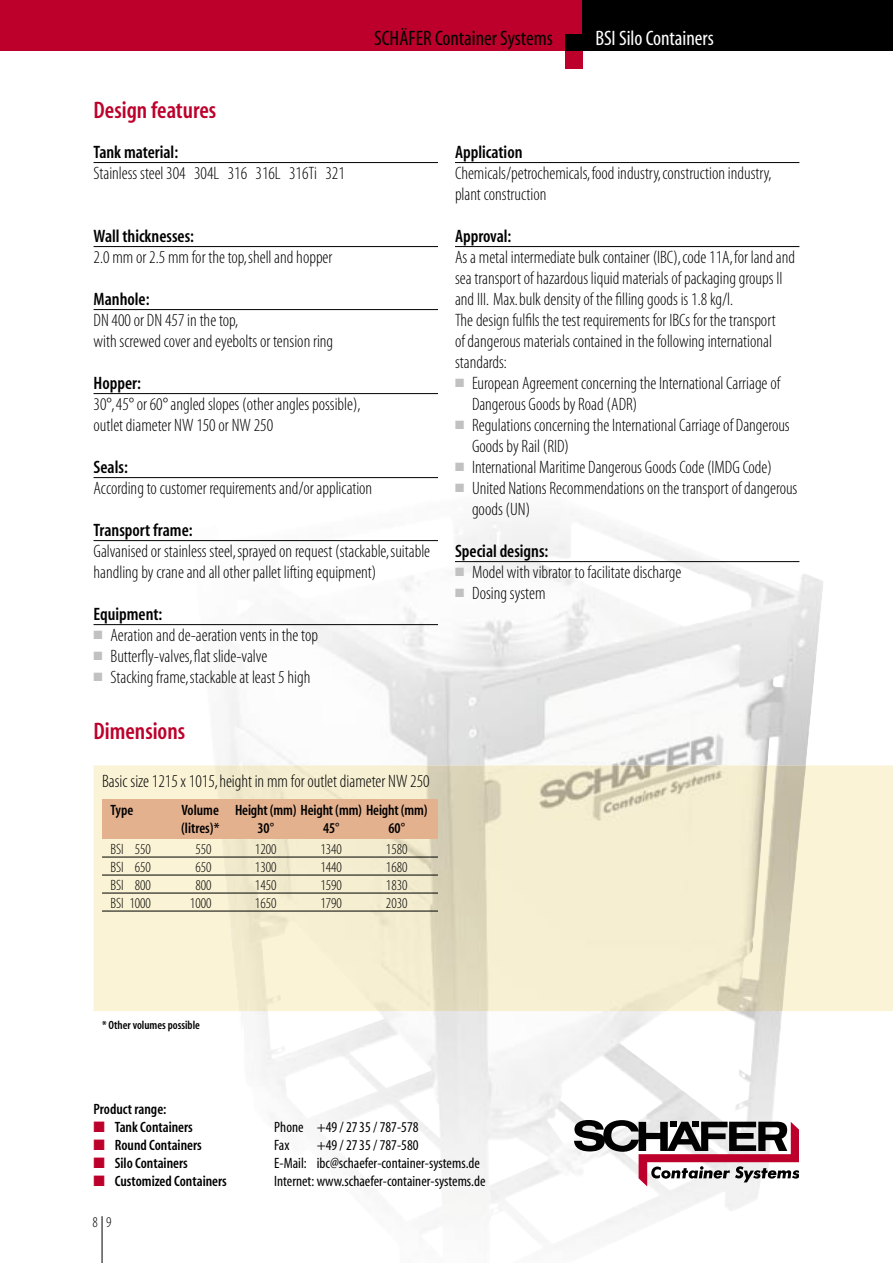
<style>
.page{position:relative;width:893px;height:1263px;background:#fff}
.page>*{position:absolute;margin:0;border:0;box-sizing:border-box;transform-origin:0 0}
.t1{font:24px "Myriad MM 565 300";color:#bd002b}
.t2{font:21px "Myriad MM 400 300";color:#000}
.t3{font:21px "Myriad MM 400 300";color:#fff}
.t4{font:18px/21px "Myriad MM 215 300";color:#000}
.t5{font:18px "Myriad MM 565 300";color:#000}
.t6{font:15px/18px "Myriad MM 565 300";color:#000}
.t7{font:15px/18px "Myriad MM 400 300";color:#000}
.t8{font:15px "Myriad MM 215 300";color:#000}
.t9{font:12px "Myriad MM 565 300";color:#000}
.s1{font-family:"Zapf Dingbits";color:#bd002b}
</style>
<div class="page">
<img style="left:717px;top:1011px;width:53px;height:200px">
<img style="left:770px;top:1011px;width:12px;height:109px">
<img style="left:190px;top:521px;width:369px;height:244px">
<img style="left:559px;top:573px;width:264px;height:192px">
<div style="left:0;top:0;width:583px;height:51px;background:#bd002b"></div>
<div style="left:583px;top:0;width:310px;height:51px;background:#000"></div>
<div style="left:566px;top:34px;width:17px;height:17px;background:#000"></div>
<div style="left:566px;top:51px;width:17px;height:17px;background:#bd002b"></div>
<svg style="left:574px;top:1120px;width:225px;height:66px"></svg>
<div style="left:94px;top:765px;width:799px;height:246px;background:#faf3d5"></div>
<img style="left:214px;top:765px;width:592px;height:246px">
<div style="left:102px;top:799px;width:336px;height:40px;background:#e4b18f"></div>
<hr style="left:102px;top:857px;width:336px;height:1px;background:#000">
<hr style="left:102px;top:875px;width:336px;height:1px;background:#000">
<hr style="left:102px;top:893px;width:336px;height:1px;background:#000">
<hr style="left:102px;top:911px;width:336px;height:1px;background:#000">
<hr style="left:102px;top:1216px;width:1px;height:47px;background:#000">
<hr style="left:94px;top:162px;width:344px;height:1px;background:#000">
<hr style="left:94px;top:246px;width:344px;height:1px;background:#000">
<hr style="left:94px;top:309px;width:344px;height:1px;background:#000">
<hr style="left:94px;top:393px;width:344px;height:1px;background:#000">
<hr style="left:94px;top:477px;width:344px;height:1px;background:#000">
<hr style="left:94px;top:540px;width:344px;height:1px;background:#000">
<hr style="left:94px;top:624px;width:344px;height:1px;background:#000">
<hr style="left:455px;top:162px;width:344px;height:1px;background:#000">
<hr style="left:455px;top:246px;width:344px;height:1px;background:#000">
<hr style="left:455px;top:561px;width:344px;height:1px;background:#000">
<svg style="left:455px;top:567px;width:9px;height:9px"></svg>
<svg style="left:455px;top:588px;width:9px;height:9px"></svg>
<h1 class="t1" style="left:94px;top:99px;width:124px">Design features</h1>
<p class="t2" style="left:374px;top:28px;width:180px">SCHÄFER Container Systems</p>
<p class="t3" style="left:595px;top:28px;width:120px">BSI Silo Containers</p>
<p class="t5" style="left:94px;top:143px;width:86px">Tank material:</p>
<p class="t4" style="left:94px;top:163px;width:253px">Stainless steel 304 304L 316 316L 316Ti 321</p>
<p class="t5" style="left:94px;top:227px;width:102px">Wall thicknesses:</p>
<p class="t4" style="left:94px;top:247px;width:240px">2.0 mm or 2.5 mm for the top, shell and hopper</p>
<p class="t5" style="left:94px;top:290px;width:58px">Manhole:</p>
<p class="t4" style="left:94px;top:310px;width:241px">DN 400 or DN 457 in the top,<br>with screwed cover and eyebolts or tension ring</p>
<p class="t5" style="left:94px;top:374px;width:49px">Hopper:</p>
<p class="t4" style="left:94px;top:394px;width:269px">30°, 45° or 60° angled slopes (other angles possible), outlet diameter NW 150 or NW 250</p>
<p class="t5" style="left:94px;top:458px;width:36px">Seals:</p>
<p class="t4" style="left:94px;top:478px;width:280px">According to customer requirements and/or application</p>
<p class="t5" style="left:94px;top:521px;width:101px">Transport frame:</p>
<p class="t4" style="left:94px;top:541px;width:338px">Galvanised or stainless steel, sprayed on request (stackable, suitable handling by crane and all other pallet lifting equipment)</p>
<p class="t5" style="left:94px;top:605px;width:70px">Equipment:</p>
<p class="t4" style="left:111px;top:625px;width:209px">Aeration and de-aeration vents in the top<br>Butterfly-valves, flat slide-valve<br>Stacking frame, stackable at least 5 high</p>
<h1 class="t1" style="left:94px;top:719px;width:93px">Dimensions</h1>
<p class="t4" style="left:102px;top:772px;width:329px">Basic size 1215 x 1015, height in mm for outlet diameter NW 250</p>
<p class="t6" style="left:111px;top:802px;width:24px">Type</p>
<p class="t6" style="left:181px;top:802px;width:248px">Volume Height (mm) Height (mm) Height (mm) (litres)*</p>
<p class="t6" style="left:258px;top:820px;width:18px">30°</p>
<p class="t6" style="left:323px;top:820px;width:18px">45°</p>
<p class="t6" style="left:388px;top:820px;width:18px">60°</p>
<p class="t8" style="left:111px;top:841px;width:42px">BSI 550</p>
<p class="t8" style="left:195px;top:841px;width:18px">550</p>
<p class="t8" style="left:255px;top:841px;width:23px">1200</p>
<p class="t8" style="left:320px;top:841px;width:23px">1340</p>
<p class="t8" style="left:386px;top:841px;width:23px">1580</p>
<p class="t8" style="left:111px;top:859px;width:42px">BSI 650</p>
<p class="t8" style="left:195px;top:859px;width:18px">650</p>
<p class="t8" style="left:255px;top:859px;width:23px">1300</p>
<p class="t8" style="left:320px;top:859px;width:23px">1440</p>
<p class="t8" style="left:386px;top:859px;width:23px">1680</p>
<p class="t8" style="left:111px;top:877px;width:42px">BSI 800</p>
<p class="t8" style="left:195px;top:877px;width:18px">800</p>
<p class="t8" style="left:255px;top:877px;width:23px">1450</p>
<p class="t8" style="left:320px;top:877px;width:23px">1590</p>
<p class="t8" style="left:386px;top:877px;width:23px">1830</p>
<p class="t8" style="left:111px;top:895px;width:42px">BSI 1000</p>
<p class="t8" style="left:190px;top:895px;width:23px">1000</p>
<p class="t8" style="left:255px;top:895px;width:23px">1650</p>
<p class="t8" style="left:320px;top:895px;width:23px">1790</p>
<p class="t8" style="left:386px;top:895px;width:23px">2030</p>
<p class="t5" style="left:455px;top:143px;width:69px">Application</p>
<p class="t4" style="left:455px;top:163px;width:318px">Chemicals/petrochemicals, food industry, construction industry, plant construction</p>
<p class="t5" style="left:455px;top:227px;width:58px">Approval:</p>
<p class="t4" style="left:455px;top:247px;width:341px">As a metal intermediate bulk container (IBC), code 11A, for land and sea transport of hazardous liquid materials of packaging groups II and III. Max. bulk density of the filling goods is 1.8 kg/l.<br>The design fulfils the test requirements for IBCs for the transport<br>of dangerous materials contained in the following international standards:</p>
<p class="t4" style="left:472px;top:373px;width:327px">European Agreement concerning the International Carriage of Dangerous Goods by Road (ADR)<br>Regulations concerning the International Carriage of Dangerous Goods by Rail (RID)<br>International Maritime Dangerous Goods Code (IMDG Code)<br>United Nations Recommendations on the transport of dangerous goods (UN)</p>
<p class="t5" style="left:455px;top:542px;width:95px">Special designs:</p>
<p class="t4" style="left:472px;top:562px;width:211px">Model with vibrator to facilitate discharge<br>Dosing system</p>
<p class="t9" style="left:102px;top:1019px;width:99px">* Other volumes possible</p>
<p class="t6" style="left:94px;top:1100px;width:135px">Product range:<br><span class="s1">N</span> Tank Containers<br><span class="s1">N</span> Round Containers<br><span class="s1">N</span> Silo Containers<br><span class="s1">N</span> Customized Containers</p>
<p class="t8" style="left:92px;top:1215px;width:21px">8 9</p>
<p class="t7" style="left:274px;top:1118px;width:146px">Phone +49 / 2735 / 787-578<br>Fax</p>
<p class="t7" style="left:274px;top:1136px;width:213px;text-indent:43px">+49 / 2735 / 787-580<br>E-Mail: ibc@schaefer-container-systems.de<br>Internet: www.schaefer-container-systems.de</p>
</div>
